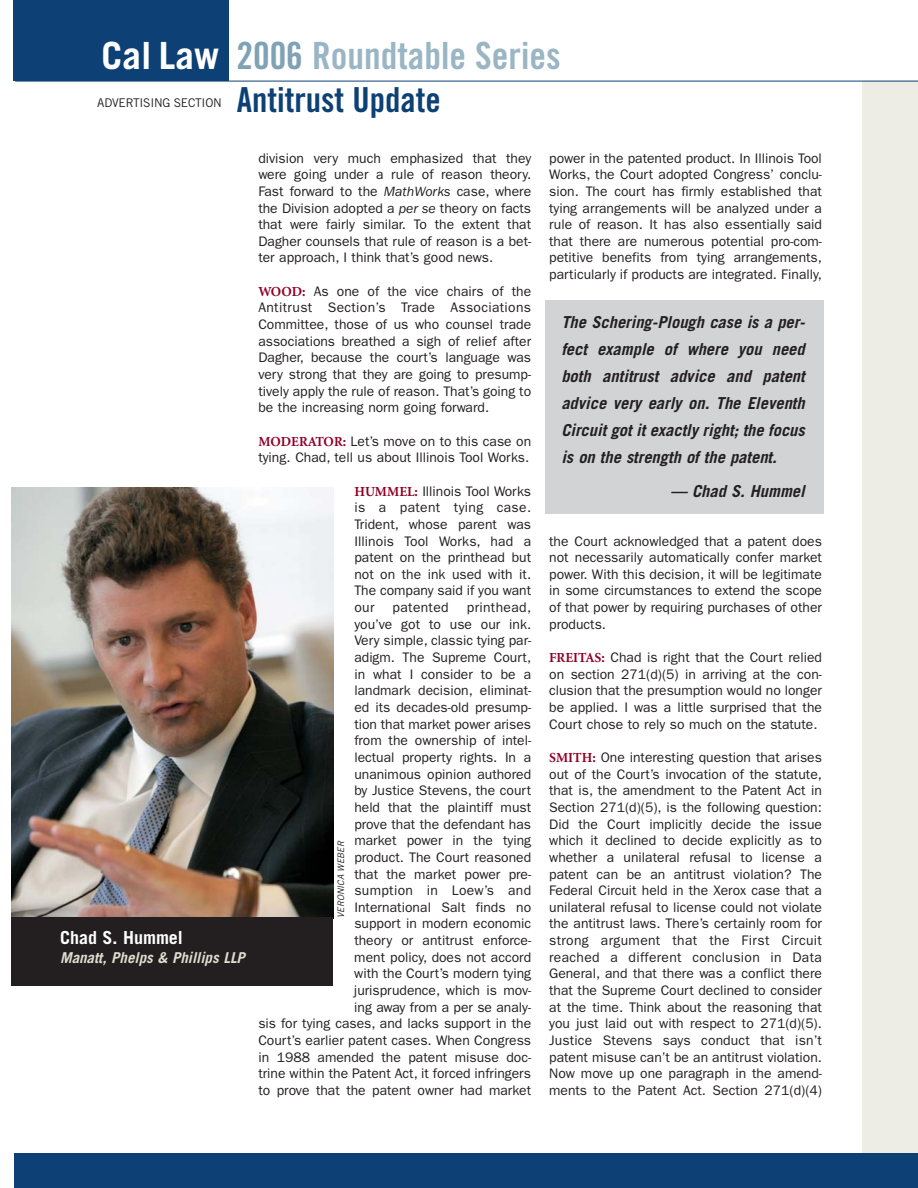
<style>
.page{position:relative;width:918px;height:1188px;background:#fff}
.page>*{position:absolute;margin:0;border:0;box-sizing:border-box;transform-origin:0 0}
.t1{font:37.5px "Trade Gothic Bold Cond Twenty";color:#9ab5c4}
.t2{font:34.5px "Trade Gothic Bold Cond Twenty";color:#0d4074}
.t3{font:700 18px "Trade Gothic";color:#fff}
.t4{font:italic 700 16.5px/27px "Trade Gothic";color:#231f20;text-align:justify}
.t5{font:italic 700 15px "Trade Gothic";color:#dfddd0}
.t6{font:13.8px/16.6px "Franklin Gothic";color:#231f20;text-align:justify}
.t7{font:13.8px "Franklin Gothic";letter-spacing:.025em;color:#231f20}
.t8{font:12px "Trade Gothic";letter-spacing:-.02em;color:#231f20}
.t9{font:italic 9px "Trade Gothic";color:#231f20}
.s1{font-family:"Trade Gothic";font-weight:700;color:#fff}
.s2{color:#7fa3b5}
.s3{font-style:italic}
.s4{font-family:"Minion";font-weight:700;color:#900027}
</style>
<div class="page">
<div style="left:862px;top:81px;width:56px;height:1107px;background:#edece5"></div>
<hr style="left:15px;top:81px;width:903px;height:1px;background:#0d4074">
<div style="left:13px;top:0;width:216px;height:81px;background:#0d4074"></div>
<div style="left:14px;top:1154px;width:904px;height:34px;background:#0d4074"></div>
<img style="left:12px;top:488px;width:321px;height:429px">
<div style="left:12px;top:917px;width:321px;height:68px;background:#231f20"></div>
<div style="left:545px;top:300px;width:279px;height:213px;background:#d1d3d4"></div>
<h1 class="t1" style="left:102px;top:42px;width:461px"><span class="s1">Cal Law</span> <span class="s2">2006</span> Roundtable Series</h1>
<p class="t8" style="left:97px;top:98px;width:126px">ADVERTISING SECTION</p>
<h2 class="t2" style="left:237px;top:87px;width:205px">Antitrust Update</h2>
<h3 class="t3" style="left:60px;top:931px;width:124px">Chad S. Hummel</h3>
<p class="t5" style="left:60px;top:953px;width:187px">Manatt, Phelps &amp; Phillips LLP</p>
<p class="t6" style="left:258px;top:151px;width:274px">division very much emphasized that they were going under a rule of reason theory.<br>Fast forward to the <span class="s3">MathWorks</span> case, where the Division adopted a <span class="s3">per se</span> theory on facts that were fairly similar. To the extent that Dagher counsels that rule of reason is a bet&shy;ter approach, I think that’s good news.</p>
<p class="t6" style="left:258px;top:284px;width:274px"><span class="s4">WOOD:</span> As one of the vice chairs of the Antitrust Section’s Trade Associations Committee, those of us who counsel trade associations breathed a sigh of relief after Dagher, because the court’s language was very strong that they are going to presump&shy;tively apply the rule of reason. That’s going to be the increasing norm going forward.</p>
<p class="t6" style="left:258px;top:434px;width:274px"><span class="s4">MODERATOR:</span> Let’s move on to this case on tying. Chad, tell us about Illinois Tool Works.</p>
<p class="t6" style="left:354px;top:484px;width:178px"><span class="s4">HUMMEL:</span> Illinois Tool Works is a patent tying case.<br>Trident, whose parent was Illinois Tool Works, had a patent on the printhead but not on the ink used with it.<br>The company said if you want our</p>
<p class="t6" style="left:258px;top:600px;width:274px;text-align:right">printhead,<br>you’ve got to use our ink.<br>Very simple, classic tying par-<br>adigm. The Supreme Court,<br>in what I consider to be a<br>landmark decision, eliminat-<br>ed its decades-old presump-<br>tion that market power arises<br>from the ownership of intel-<br>lectual property rights. In a<br>unanimous opinion authored<br>by Justice Stevens, the court<br>held that the plaintiff must<br>prove that the defendant has<br>market power in the tying<br>product. The Court reasoned<br>that the market power pre-<br>sumption in Loew’s and<br>International Salt finds no<br>support in modern economic<br>theory or antitrust enforce-<br>ment policy, does not accord<br>with the Court’s modern tying<br>jurisprudence, which is mov-<br>ing away from a per se analy-<br>sis for tying cases, and lacks support in the<br>Court’s earlier patent cases. When Congress in 1988 amended the patent misuse doc&shy;trine within the Patent Act, it forced infringers to prove that the patent owner had market</p>
<p class="t7" style="left:393px;top:603px;width:58px">patented</p>
<p class="t9" style="left:338px;top:918px;width:78px;rotate:-90deg">VERONICA WEBER</p>
<p class="t6" style="left:549px;top:151px;width:274px">power in the patented product. In Illinois Tool Works, the Court adopted Congress’ conclu&shy;sion. The court has firmly established that tying arrangements will be analyzed under a rule of reason. It has also essentially said that there are numerous potential pro-com&shy;petitive benefits from tying arrangements, particularly if products are integrated. Finally,</p>
<p class="t4" style="left:561px;top:310px;width:245px">The Schering-Plough case is a per&shy;fect example of where you need both antitrust advice and patent advice very early on. The Eleventh Circuit got it exactly right; the focus is on the strength of the patent.</p>
<p class="t4" style="left:671px;top:479px;width:136px">— Chad S. Hummel</p>
<p class="t6" style="left:549px;top:534px;width:274px">the Court acknowledged that a patent does not necessarily automatically confer market power. With this decision, it will be legitimate in some circumstances to extend the scope of that power by requiring purchases of other products.</p>
<p class="t6" style="left:549px;top:651px;width:274px"><span class="s4">FREITAS:</span> Chad is right that the Court relied on section 271(d)(5) in arriving at the con&shy;clusion that the presumption would no longer be applied. I was a little surprised that the Court chose to rely so much on the statute.</p>
<p class="t6" style="left:549px;top:750px;width:274px"><span class="s4">SMITH:</span> One interesting question that arises out of the Court’s invocation of the statute, that is, the amendment to the Patent Act in Section 271(d)(5), is the following question:<br>Did the Court implicitly decide the issue which it declined to decide explicitly as to whether a unilateral refusal to license a patent can be an antitrust violation? The Federal Circuit held in the Xerox case that a unilateral refusal to license could not violate the antitrust laws. There’s certainly room for strong argument that the First Circuit reached a different conclusion in Data General, and that there was a conflict there that the Supreme Court declined to consider at the time. Think about the reasoning that you just laid out with respect to 271(d)(5).<br>Justice Stevens says conduct that isn’t patent misuse can’t be an antitrust violation.<br>Now move up one paragraph in the amend&shy;ments to the Patent Act. Section 271(d)(4)</p>
</div>
